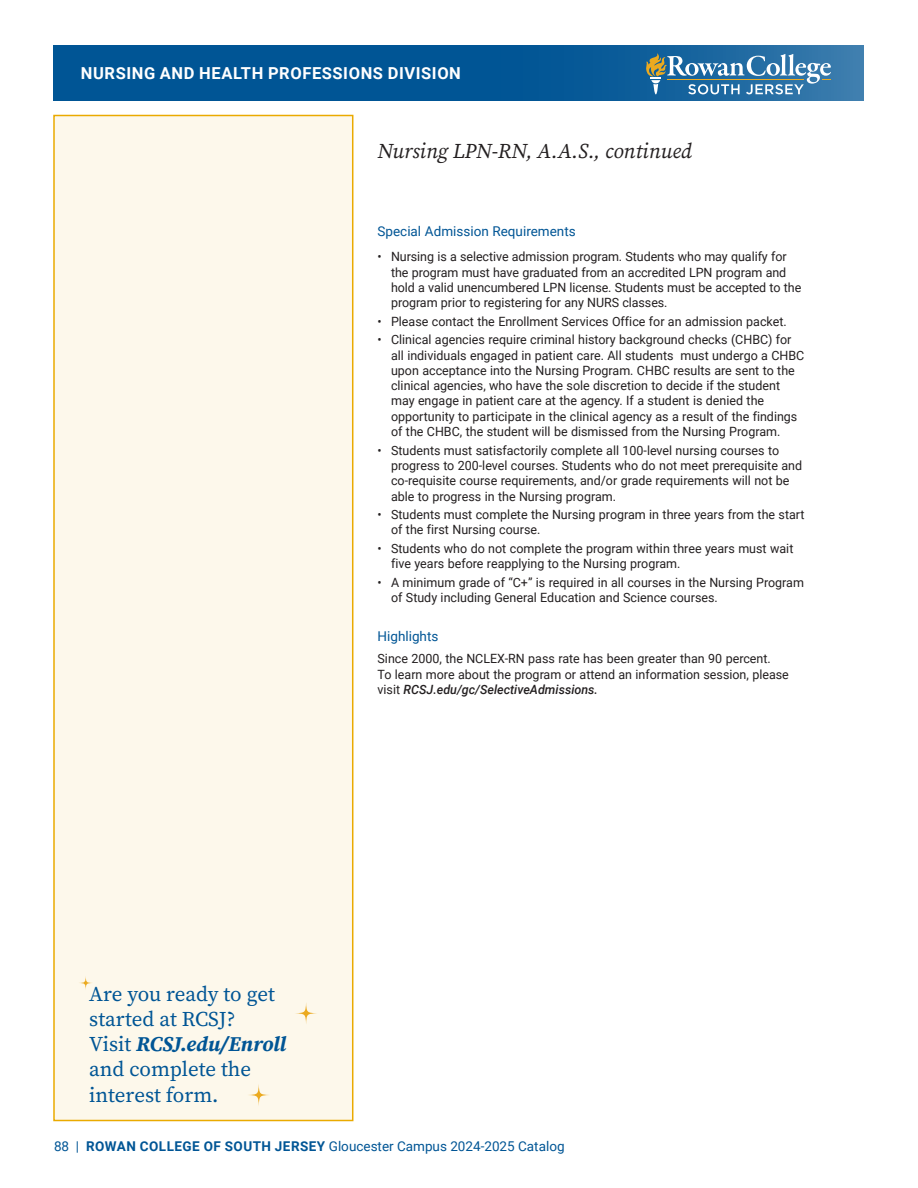
<style>
.page{position:relative;width:918px;height:1188px;background:#fff}
.page>*{position:absolute;margin:0;border:0;box-sizing:border-box;transform-origin:0 0}
.t1{font:21px/25.2px "Source Serif Pro";color:#005595}
.Total_Credits{font:italic 21px "Source Serif Pro";color:#231f20}
.t2{font:700 16.5px "Roboto";letter-spacing:.035em;color:#fff}
._4c__Program_Learning_Outcomes{font:13.5px "Roboto";color:#005595}
.Catalog_text_8_5{font:12.75px/15.3px "Roboto";color:#231f20}
.s1{font-weight:500;font-style:italic}
.s2{font-weight:700;font-style:italic}
.s3{font-weight:700}
</style>
<div class="page">
<div style="left:53px;top:115px;width:300px;height:1006px;background:#fdf8eb;border:2px solid #eaaa00"></div>
<svg style="left:248px;top:1084px;width:22px;height:22px"></svg>
<svg style="left:295px;top:1002px;width:22px;height:22px"></svg>
<svg style="left:79px;top:976px;width:14px;height:14px"></svg>
<div style="left:54px;top:45px;width:810px;height:56px;background:#005595"></div>
<svg style="left:646px;top:53px;width:185px;height:41px;background:#5a8dae"></svg>
<p class="t2" style="left:81px;top:62px;width:382px">NURSING AND HEALTH PROFESSIONS DIVISION</p>
<p class="Total_Credits" style="left:378px;top:137px;width:316px">Nursing LPN-RN, A.A.S., continued</p>
<p class="_4c__Program_Learning_Outcomes" style="left:378px;top:222px;width:200px">Special Admission Requirements</p>
<p class="Catalog_text_8_5" style="left:391px;top:249px;width:412px;text-indent:-13px">• Nursing is a selective admission program. Students who may qualify for the program must have graduated from an accredited LPN program and hold a valid unencumbered LPN license. Students must be accepted to the program prior to registering for any NURS classes.</p>
<p class="Catalog_text_8_5" style="left:378px;top:313px;width:411px">• Please contact the Enrollment Services Office for an admission packet.</p>
<p class="Catalog_text_8_5" style="left:391px;top:332px;width:415px;text-indent:-13px">• Clinical agencies require criminal history background checks (CHBC) for all individuals engaged in patient care. All students must undergo a CHBC upon acceptance into the Nursing Program. CHBC results are sent to the clinical agencies, who have the sole discretion to decide if the student may engage in patient care at the agency. If a student is denied the opportunity to participate in the clinical agency as a result of the findings of the CHBC, the student will be dismissed from the Nursing Program.</p>
<p class="Catalog_text_8_5" style="left:391px;top:442px;width:413px;text-indent:-13px">• Students must satisfactorily complete all 100-level nursing courses to progress to 200-level courses. Students who do not meet prerequisite and co-requisite course requirements, and/or grade requirements will not be able to progress in the Nursing program.</p>
<p class="Catalog_text_8_5" style="left:391px;top:506px;width:415px;text-indent:-13px">• Students must complete the Nursing program in three years from the start of the first Nursing course.</p>
<p class="Catalog_text_8_5" style="left:391px;top:540px;width:404px;text-indent:-13px">• Students who do not complete the program within three years must wait five years before reapplying to the Nursing program.</p>
<p class="Catalog_text_8_5" style="left:391px;top:574px;width:414px;text-indent:-13px">• A minimum grade of “C+” is required in all courses in the Nursing Program of Study including General Education and Science courses.</p>
<p class="_4c__Program_Learning_Outcomes" style="left:378px;top:627px;width:62px">Highlights</p>
<p class="Catalog_text_8_5" style="left:378px;top:651px;width:395px">Since 2000, the NCLEX-RN pass rate has been greater than 90 percent.</p>
<p class="Catalog_text_8_5" style="left:378px;top:666px;width:413px">To learn more about the program or attend an information session, please visit <span class="s1">RCSJ.edu/gc/SelectiveAdmissions.</span></p>
<h1 class="t1" style="left:89px;top:981px;width:198px">Are you ready to get started at RCSJ?<br>Visit <span class="s2">RCSJ.edu/Enroll </span>and complete the interest form.</h1>
<p class="_4c__Program_Learning_Outcomes" style="left:54px;top:1137px;width:512px">88 | <span class="s3">ROWAN COLLEGE OF SOUTH JERSEY</span> Gloucester Campus 2024-2025 Catalog</p>
</div>
